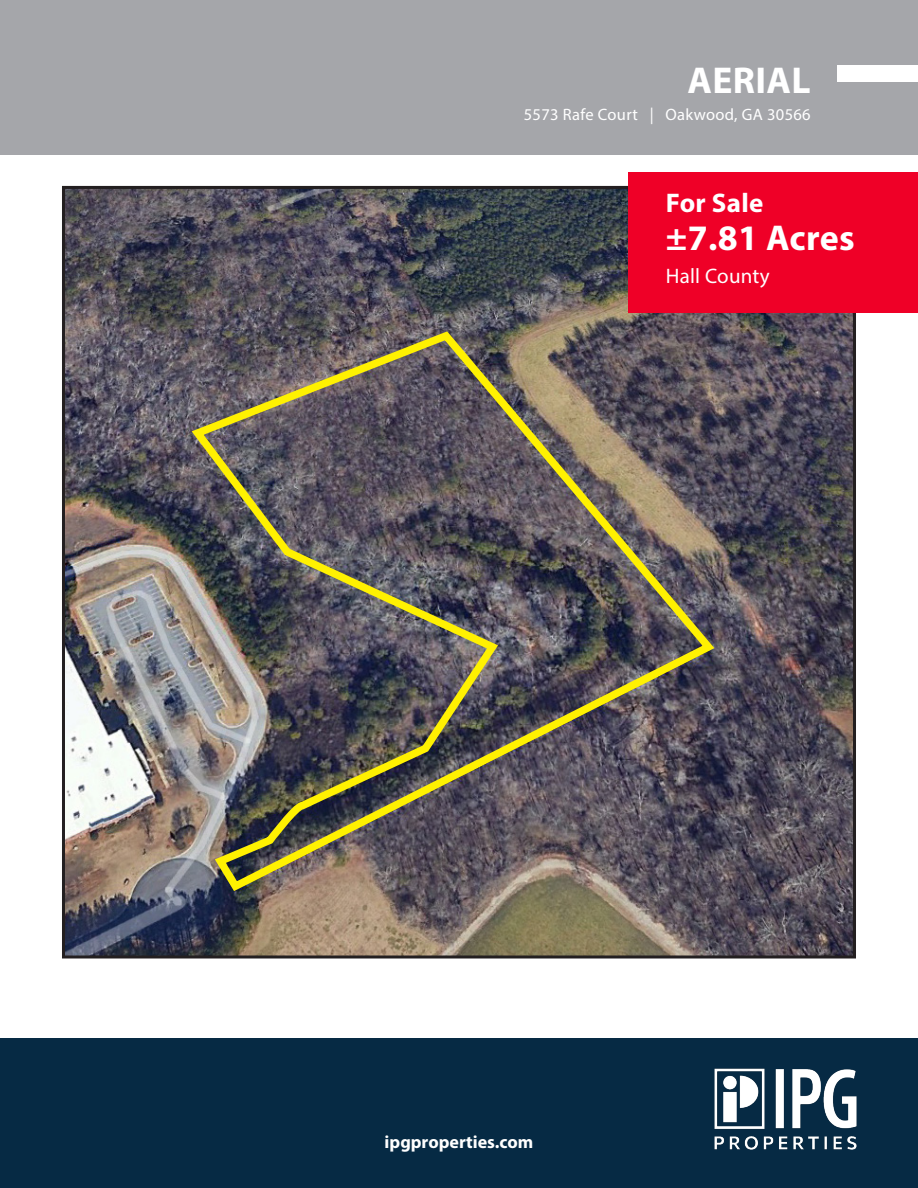
<style>
.page{position:relative;width:918px;height:1188px;background:#fff}
.page>*{position:absolute;margin:0;border:0;box-sizing:border-box;transform-origin:0 0}
.t1{font:700 37.5px "Myriad Pro";letter-spacing:.01em;color:#fff}
.t2{font:700 36px "Myriad Pro";letter-spacing:.01em;color:#fff}
.t3{font:700 27px "Myriad Pro";letter-spacing:.01em;color:#fff}
.t4{font:21px "Myriad Pro";letter-spacing:.01em;color:#fff}
.t5{font:700 18px "Myriad Pro";color:#fff}
.t6{font:16.5px "Myriad Pro";letter-spacing:.02em;color:#fff}
</style>
<div class="page">
<div style="left:0;top:0;width:918px;height:154px;background:#a5a6aa"></div>
<div style="left:838px;top:65px;width:80px;height:17px;background:#fff"></div>
<img style="left:66px;top:190px;width:786px;height:764px">
<div style="left:629px;top:172px;width:289px;height:141px;background:#ef0027"></div>
<img style="left:186px;top:327px;width:534px;height:569px">
<div style="left:0;top:1038px;width:918px;height:150px;background:#062a44"></div>
<img style="left:714px;top:1068px;width:143px;height:82px">
<p class="t1" style="left:688px;top:56px;width:125px">AERIAL</p>
<p class="t6" style="left:524px;top:104px;width:289px">5573 Rafe Court | Oakwood, GA 30566</p>
<p class="t3" style="left:666px;top:185px;width:99px">For Sale</p>
<p class="t2" style="left:666px;top:214px;width:190px">±7.81 Acres</p>
<p class="t4" style="left:666px;top:263px;width:105px">Hall County</p>
<p class="t5" style="left:385px;top:1130px;width:150px">ipgproperties.com</p>
</div>
